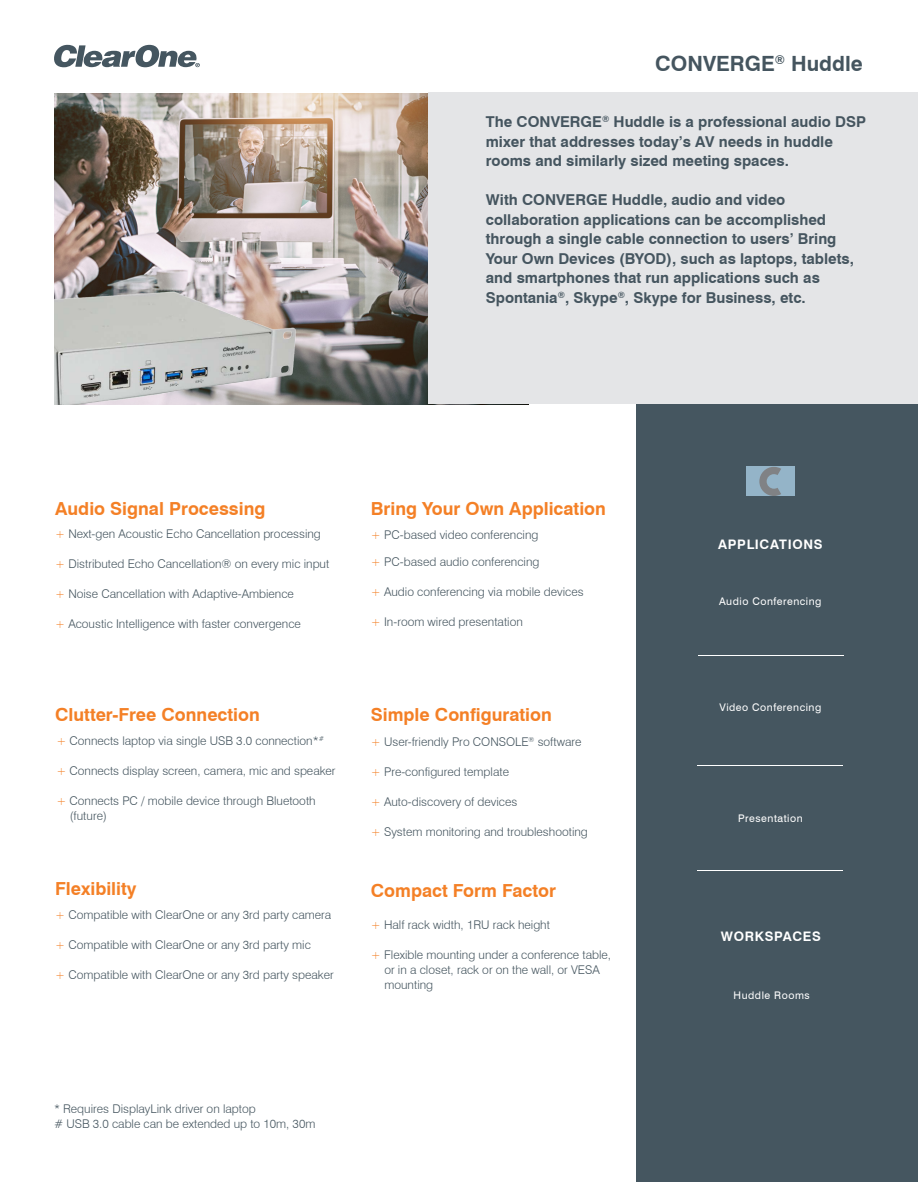
<style>
.page{position:relative;width:918px;height:1188px;background:#fff}
.page>*{position:absolute;margin:0;border:0;box-sizing:border-box;transform-origin:0 0}
.t1{font:700 21px "Swiss 721 BT";color:#45555f}
.t2{font:700 18px "Swiss 721 BT";color:#f48026}
.t3{font:700 15px/19.5px "Swiss 721 BT";color:#45555f}
.t4{font:700 13.2px "Swiss 721 BT";letter-spacing:.05em;color:#fff}
.t5{font:300 12px/15px "Swiss 721 BT";color:#45555f}
.t6{font:10.5px "Swiss 721 BT";letter-spacing:.05em;color:#fff}
.s1{color:#f48026}
</style>
<div class="page">
<img style="left:54px;top:93px;width:375px;height:311px">
<div style="left:429px;top:93px;width:489px;height:311px;background:#e4e5e7"></div>
<svg style="left:54px;top:45px;width:146px;height:22px"></svg>
<div style="left:636px;top:404px;width:282px;height:778px;background:#455660"></div>
<div style="left:746px;top:467px;width:49px;height:29px;background:#94b4c8"></div>
<svg style="left:759px;top:467px;width:22px;height:29px"></svg>
<hr style="left:698px;top:655px;width:146px;height:1px;background:#fff">
<hr style="left:697px;top:766px;width:145px;height:1px;background:#fff">
<img style="left:54px;top:281px;width:251px;height:124px">
<hr style="left:697px;top:870px;width:145px;height:1px;background:#fff">
<h1 class="t1" style="left:655px;top:55px;width:209px">CONVERGE<sup>®</sup> Huddle</h1>
<p class="t3" style="left:486px;top:114px;width:382px">The CONVERGE<sup>®</sup> Huddle is a professional audio DSP mixer that addresses today’s AV needs in huddle rooms and similarly sized meeting spaces.</p>
<p class="t3" style="left:486px;top:192px;width:370px">With CONVERGE Huddle, audio and video collaboration applications can be accomplished through a single cable connection to users’ Bring Your Own Devices (BYOD), such as laptops, tablets, and smartphones that run applications such as Spontania<sup>®</sup>, Skype<sup>®</sup>, Skype for Business, etc.</p>
<h2 class="t2" style="left:55px;top:502px;width:212px">Audio Signal Processing</h2>
<p class="t5" style="left:55px;top:528px;width:267px"><span class="s1">+</span> Next-gen Acoustic Echo Cancellation processing</p>
<p class="t5" style="left:55px;top:558px;width:276px"><span class="s1">+</span> Distributed Echo Cancellation® on every mic input</p>
<p class="t5" style="left:55px;top:588px;width:240px"><span class="s1">+</span> Noise Cancellation with Adaptive-Ambience</p>
<p class="t5" style="left:55px;top:618px;width:247px"><span class="s1">+</span> Acoustic Intelligence with faster convergence</p>
<h2 class="t2" style="left:55px;top:708px;width:206px">Clutter-Free Connection</h2>
<p class="t5" style="left:56px;top:734px;width:269px"><span class="s1">+</span> Connects laptop via single USB 3.0 connection*<sup>#</sup></p>
<p class="t5" style="left:56px;top:764px;width:281px"><span class="s1">+</span> Connects display screen, camera, mic and speaker</p>
<p class="t5" style="left:70px;top:794px;width:247px;text-indent:-13px"><span class="s1">+</span> Connects PC / mobile device through Bluetooth (future)</p>
<h2 class="t2" style="left:55px;top:881px;width:83px">Flexibility</h2>
<p class="t5" style="left:55px;top:908px;width:278px"><span class="s1">+</span> Compatible with ClearOne or any 3rd party camera</p>
<p class="t5" style="left:55px;top:938px;width:257px"><span class="s1">+</span> Compatible with ClearOne or any 3rd party mic</p>
<p class="t5" style="left:55px;top:968px;width:280px"><span class="s1">+</span> Compatible with ClearOne or any 3rd party speaker</p>
<h2 class="t2" style="left:371px;top:502px;width:237px">Bring Your Own Application</h2>
<p class="t5" style="left:371px;top:528px;width:169px"><span class="s1">+</span> PC-based video conferencing</p>
<p class="t5" style="left:371px;top:555px;width:170px"><span class="s1">+</span> PC-based audio conferencing</p>
<p class="t5" style="left:371px;top:585px;width:214px"><span class="s1">+</span> Audio conferencing via mobile devices</p>
<p class="t5" style="left:371px;top:615px;width:153px"><span class="s1">+</span> In-room wired presentation</p>
<h2 class="t2" style="left:371px;top:708px;width:182px">Simple Configuration</h2>
<p class="t5" style="left:371px;top:735px;width:212px"><span class="s1">+</span> User-friendly Pro CONSOLE<sup>®</sup> software</p>
<p class="t5" style="left:371px;top:765px;width:140px"><span class="s1">+</span> Pre-configured template</p>
<p class="t5" style="left:371px;top:795px;width:148px"><span class="s1">+</span> Auto-discovery of devices</p>
<p class="t5" style="left:371px;top:825px;width:218px"><span class="s1">+</span> System monitoring and troubleshooting</p>
<h2 class="t2" style="left:371px;top:884px;width:187px">Compact Form Factor</h2>
<p class="t5" style="left:371px;top:918px;width:181px"><span class="s1">+</span> Half rack width, 1RU rack height</p>
<p class="t5" style="left:384px;top:948px;width:228px;text-indent:-14px"><span class="s1">+</span> Flexible mounting under a conference table, or in a closet, rack or on the wall, or VESA mounting</p>
<p class="t5" style="left:54px;top:1103px;width:263px;line-height:14.2px">* Requires DisplayLink driver on laptop<br># USB 3.0 cable can be extended up to 10m, 30m</p>
<p class="t4" style="left:718px;top:539px;width:106px">APPLICATIONS</p>
<p class="t6" style="left:719px;top:597px;width:104px">Audio Conferencing</p>
<p class="t6" style="left:719px;top:704px;width:103px">Video Conferencing</p>
<p class="t6" style="left:738px;top:814px;width:66px">Presentation</p>
<p class="t4" style="left:721px;top:932px;width:101px">WORKSPACES</p>
<p class="t6" style="left:734px;top:991px;width:78px">Huddle Rooms</p>
</div>
